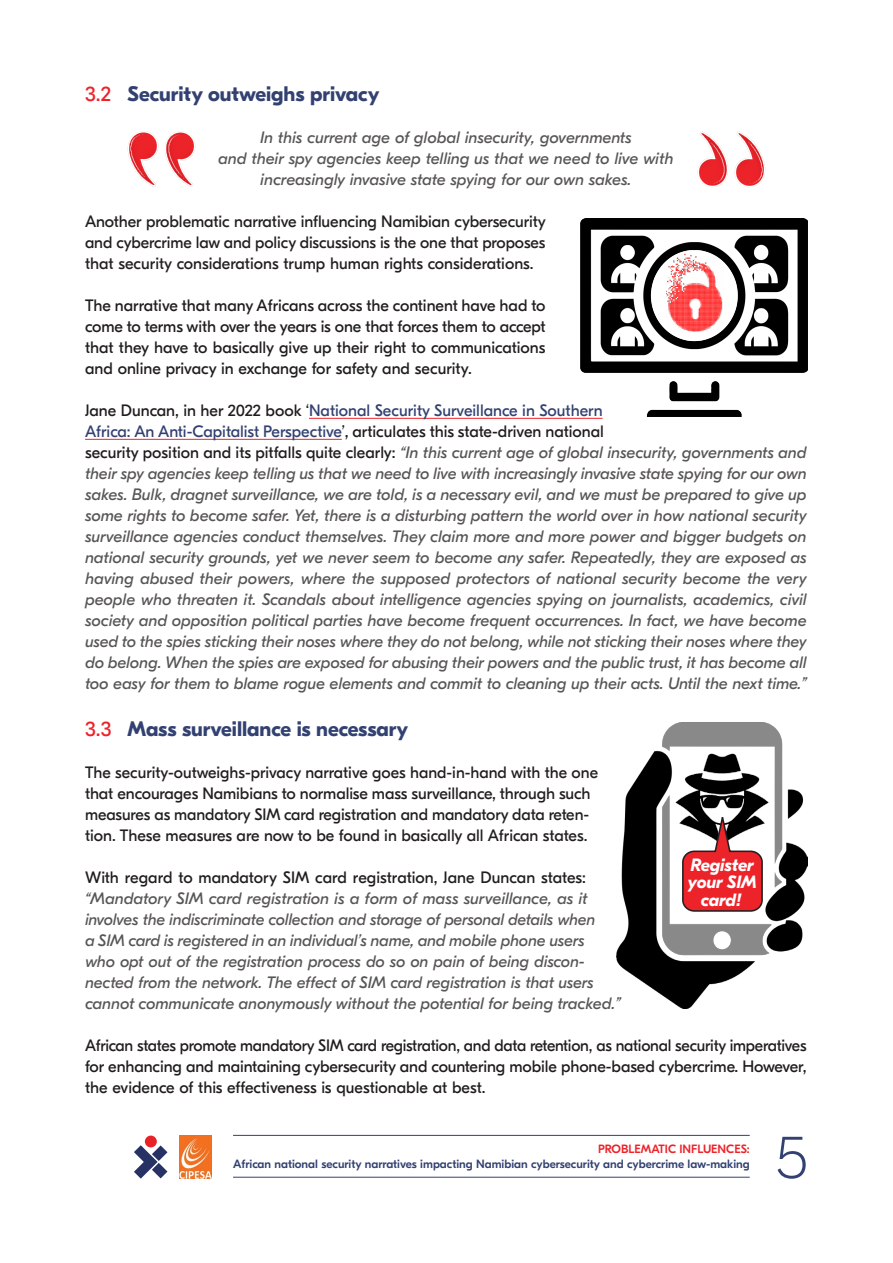
<style>
.page{position:relative;width:893px;height:1263px;background:#fff}
.page>*{position:absolute;margin:0;border:0;box-sizing:border-box;transform-origin:0 0}
.t1{font:100 60.75px "GT Eesti Pro Display";color:#324171}
.Heading_3{font:700 21px "GT Eesti Pro Display";color:#324171}
.Heading_3-2{font:italic 700 17.85px/17.9px "GT Eesti Pro Display";color:#fff;text-align:center}
.Body_Text{font:italic 16.5px/21px "GT Eesti Pro Display";letter-spacing:-.005em;color:#585556}
.Body_Text-2{font:16.5px/21px "GT Eesti Pro Display";color:#211d1e;text-align:justify}
.Body_Text-3{font:16.5px/21px "GT Eesti Pro Display";letter-spacing:-.005em;color:#231f20;text-align:justify}
.t2{font:500 12px "GT Eesti Pro Display";color:#324171}
.t3{font:500 12px "GT Eesti Pro Display";color:#ed232a}
.s1{font-weight:400;color:#ed232a}
.s2{font-style:normal;color:#211d1e}
.s3{font-style:normal;color:#324171}
</style>
<div class="page">
<img style="left:179px;top:1135px;width:33px;height:43px">
<svg style="left:134px;top:1145px;width:33px;height:33px"></svg>
<div style="left:145px;top:1135px;width:12px;height:12px;background:#e92228;border-radius:50%"></div>
<hr style="left:233px;top:1135px;width:517px;height:1px;background:#324171">
<hr style="left:233px;top:1177px;width:517px;height:1px;background:#324171">
<hr style="left:309px;top:418px;width:294px;height:1px;background:#ed232a">
<hr style="left:85px;top:439px;width:257px;height:1px;background:#ed232a">
<svg style="left:127px;top:132px;width:69px;height:55px"></svg>
<svg style="left:697px;top:131px;width:68px;height:56px"></svg>
<img style="left:580px;top:218px;width:228px;height:199px">
<img style="left:666px;top:253px;width:56px;height:78px">
<img style="left:616px;top:722px;width:192px;height:287px">
<svg style="left:681px;top:810px;width:83px;height:102px"></svg>
<p class="Heading_3" style="left:85px;top:82px;width:296px"><span class="s1">3.2</span> Security outweighs privacy</p>
<p class="Body_Text" style="left:218px;top:127px;width:456px;text-align:center">In this current age of global insecurity, governments<br>and their spy agencies keep telling us that we need to live with increasingly invasive state spying for our own sakes.</p>
<p class="Body_Text-3" style="left:85px;top:211px;width:462px">Another problematic narrative influencing Namibian cybersecurity and cybercrime law and policy discussions is the one that proposes that security considerations trump human rights considerations.</p>
<p class="Body_Text-2" style="left:85px;top:295px;width:462px">The narrative that many Africans across the continent have had to come to terms with over the years is one that forces them to accept that they have to basically give up their right to communications and online privacy in exchange for safety and security.</p>
<p class="Body_Text" style="left:85px;top:400px;width:723px"><span class="s2">Jane Duncan, in her 2022 book ‘</span><span class="s3">National Security Surveillance in Southern<br>Africa: An Anti-Capitalist Perspective</span><span class="s2">’, articulates this state-driven national<br>security position and its pitfalls quite clearly:</span> “In this current age of global insecurity, governments and their spy agencies keep telling us that we need to live with increasingly invasive state spying for our own sakes. Bulk, dragnet surveillance, we are told, is a necessary evil, and we must be prepared to give up some rights to become safer. Yet, there is a disturbing pattern the world over in how national security surveillance agencies conduct themselves. They claim more and more power and bigger budgets on national security grounds, yet we never seem to become any safer. Repeatedly, they are exposed as having abused their powers, where the supposed protectors of national security become the very people who threaten it. Scandals about intelligence agencies spying on journalists, academics, civil society and opposition political parties have become frequent occurrences. In fact, we have become used to the spies sticking their noses where they do not belong, while not sticking their noses where they do belong. When the spies are exposed for abusing their powers and the public trust, it has become all too easy for them to blame rogue elements and commit to cleaning up their acts. Until the next time.”</p>
<p class="Heading_3" style="left:85px;top:717px;width:325px"><span class="s1">3.3</span> Mass surveillance is necessary</p>
<p class="Body_Text-3" style="left:85px;top:762px;width:515px;text-align:left">The security-outweighs-privacy narrative goes hand-in-hand with the one that encourages Namibians to normalise mass surveillance, through such measures as mandatory SIM card registration and mandatory data reten&shy;tion. These measures are now to be found in basically all African states.</p>
<p class="Body_Text" style="left:85px;top:867px;width:537px"><span class="s2">With regard to mandatory SIM card registration, Jane Duncan states: </span>“Mandatory SIM card registration is a form of mass surveillance, as it involves the indiscriminate collection and storage of personal details when<br>a SIM card is registered in an individual’s name, and mobile phone users<br>who opt out of the registration process do so on pain of being discon&shy;nected from the network. The effect of SIM card registration is that users cannot communicate anonymously without the potential for being tracked.”</p>
<p class="Body_Text-2" style="left:85px;top:1035px;width:723px">African states promote mandatory SIM card registration, and data retention, as national security imperatives for enhancing and maintaining cybersecurity and countering mobile phone-based cybercrime. However, the evidence of this effectiveness is questionable at best.</p>
<p class="Heading_3-2" style="left:687px;top:856px;width:71px">Register your SIM card!</p>
<p class="t3" style="left:598px;top:1143px;width:153px">PROBLEMATIC INFLUENCES:</p>
<p class="t2" style="left:233px;top:1157px;width:518px">African national security narratives impacting Namibian cybersecurity and cybercrime law-making</p>
<h1 class="t1" style="left:776px;top:1123px;width:33px">5</h1>
</div>
